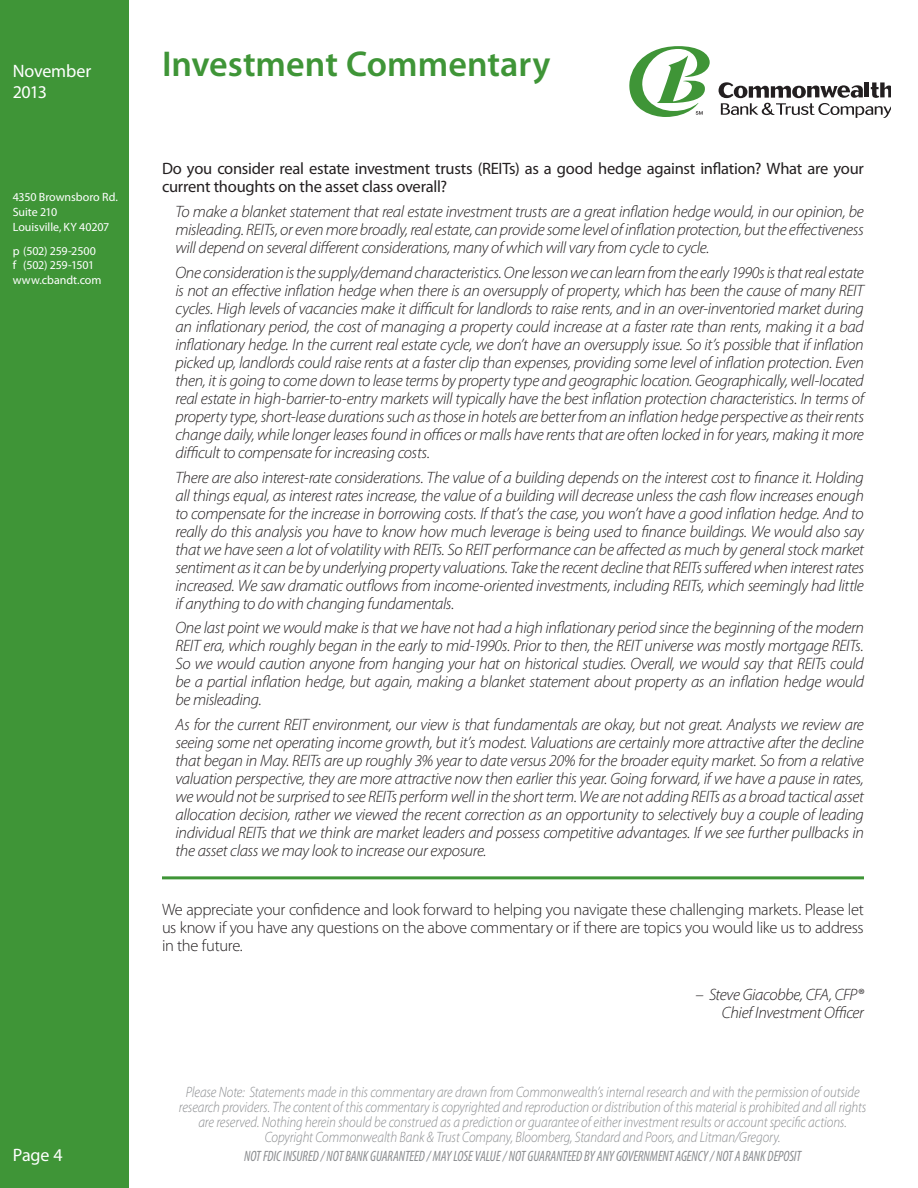
<style>
.page{position:relative;width:918px;height:1188px;background:#fff}
.page>*{position:absolute;margin:0;border:0;box-sizing:border-box;transform-origin:0 0}
.t1{font:600 36px "Myriad Pro";color:#3f9537}
.t2{font:18px/21.6px "Myriad Pro";letter-spacing:-.01em;color:#fff}
.t3{font:italic 300 16.5px/18px "Myriad Pro";letter-spacing:-.02em;color:#231f20;text-align:justify}
.t4{font:300 16.5px/18px "Myriad Pro";letter-spacing:-.02em;color:#231f20;text-align:justify}
.t5{font:16.5px/18px "Myriad Pro";letter-spacing:-.015em;color:#231f20}
.t6{font:italic 300 15px/15px "Myriad Pro";letter-spacing:-.005em;color:#8a8c8f;text-align:center;scale:.88 1}
.t7{font:italic condensed 15px "Myriad Pro";letter-spacing:-.01em;color:#8a8c8f;scale:.92 1}
.t8{font:12px/15px "Myriad Pro";letter-spacing:-.005em;color:#fff}
</style>
<div class="page">
<div style="left:0;top:0;width:128px;height:1188px;background:#3f9537"></div>
<svg style="left:629px;top:46px;width:81px;height:71px"></svg>
<svg style="left:719px;top:82px;width:172px;height:36px"></svg>
<hr style="left:162px;top:876px;width:702px;height:3px;background:#3f9537">
<p class="t2" style="left:13px;top:60px;width:80px">November<br>2013</p>
<p class="t8" style="left:13px;top:190px;width:107px">4350 Brownsboro Rd.<br>Suite 210<br>Louisville, KY 40207</p>
<p class="t8" style="left:13px;top:244px;width:90px;line-height:14.4px">p (502) 259-2500 f (502) 259-1501 www.cbandt.com</p>
<p class="t2" style="left:13px;top:1144px;width:51px">Page 4</p>
<h1 class="t1" style="left:162px;top:41px;width:390px">Investment Commentary</h1>
<p class="t5" style="left:162px;top:160px;width:703px">Do you consider real estate investment trusts (REITs) as a good hedge against inflation? What are your current thoughts on the asset class overall?</p>
<p class="t3" style="left:176px;top:202px;width:690px">To make a blanket statement that real estate investment trusts are a great inflation hedge would, in our opinion, be misleading. REITs, or even more broadly, real estate, can provide some level of inflation protection, but the effectiveness will depend on several different considerations, many of which will vary from cycle to cycle.</p>
<p class="t3" style="left:176px;top:263px;width:690px">One consideration is the supply/demand characteristics. One lesson we can learn from the early 1990s is that real estate is not an effective inflation hedge when there is an oversupply of property, which has been the cause of many REIT cycles. High levels of vacancies make it difficult for landlords to raise rents, and in an over-inventoried market during an inflationary period, the cost of managing a property could increase at a faster rate than rents, making it a bad inflationary hedge. In the current real estate cycle, we don’t have an oversupply issue. So it’s possible that if inflation picked up, landlords could raise rents at a faster clip than expenses, providing some level of inflation protection. Even then, it is going to come down to lease terms by property type and geographic location. Geographically, well-located real estate in high-barrier-to-entry markets will typically have the best inflation protection characteristics. In terms of property type, short-lease durations such as those in hotels are better from an inflation hedge perspective as their rents change daily, while longer leases found in offices or malls have rents that are often locked in for years, making it more difficult to compensate for increasing costs.</p>
<p class="t3" style="left:176px;top:468px;width:690px">There are also interest-rate considerations. The value of a building depends on the interest cost to finance it. Holding all things equal, as interest rates increase, the value of a building will decrease unless the cash flow increases enough to compensate for the increase in borrowing costs. If that’s the case, you won’t have a good inflation hedge. And to really do this analysis you have to know how much leverage is being used to finance buildings. We would also say that we have seen a lot of volatility with REITs. So REIT performance can be affected as much by general stock market sentiment as it can be by underlying property valuations. Take the recent decline that REITs suffered when interest rates increased. We saw dramatic outflows from income-oriented investments, including REITs, which seemingly had little if anything to do with changing fundamentals.</p>
<p class="t3" style="left:176px;top:619px;width:690px">One last point we would make is that we have not had a high inflationary period since the beginning of the modern REIT era, which roughly began in the early to mid-1990s. Prior to then, the REIT universe was mostly mortgage REITs.<br>So we would caution anyone from hanging your hat on historical studies. Overall, we would say that REITs could be a partial inflation hedge, but again, making a blanket statement about property as an inflation hedge would be misleading.</p>
<p class="t3" style="left:176px;top:715px;width:690px">As for the current REIT environment, our view is that fundamentals are okay, but not great. Analysts we review are seeing some net operating income growth, but it’s modest. Valuations are certainly more attractive after the decline that began in May. REITs are up roughly 3% year to date versus 20% for the broader equity market. So from a relative valuation perspective, they are more attractive now then earlier this year. Going forward, if we have a pause in rates, we would not be surprised to see REITs perform well in the short term. We are not adding REITs as a broad tactical asset allocation decision, rather we viewed the recent correction as an opportunity to selectively buy a couple of leading individual REITs that we think are market leaders and possess competitive advantages. If we see further pullbacks in the asset class we may look to increase our exposure.</p>
<p class="t4" style="left:162px;top:900px;width:703px">We appreciate your confidence and look forward to helping you navigate these challenging markets. Please let us know if you have any questions on the above commentary or if there are topics you would like us to address in the future.</p>
<p class="t3" style="left:695px;top:985px;width:170px;text-align:right">– Steve Giacobbe, CFA, CFP®<br>Chief Investment Officer</p>
<p class="t6" style="left:179px;top:1084px;width:783px">Please Note: Statements made in this commentary are drawn from Commonwealth’s internal research and with the permission of outside research providers. The content of this commentary is copyrighted and reproduction or distribution of this material is prohibited and all rights are reserved. Nothing herein should be construed as a prediction or guarantee of either investment results or account specific actions.<br>Copyright Commonwealth Bank &amp; Trust Company, Bloomberg, Standard and Poors, and Litman/Gregory.</p>
<p class="t7" style="left:244px;top:1147px;width:607px">NOT FDIC INSURED / NOT BANK GUARANTEED / MAY LOSE VALUE / NOT GUARANTEED BY ANY GOVERNMENT AGENCY / NOT A BANK DEPOSIT</p>
</div>
